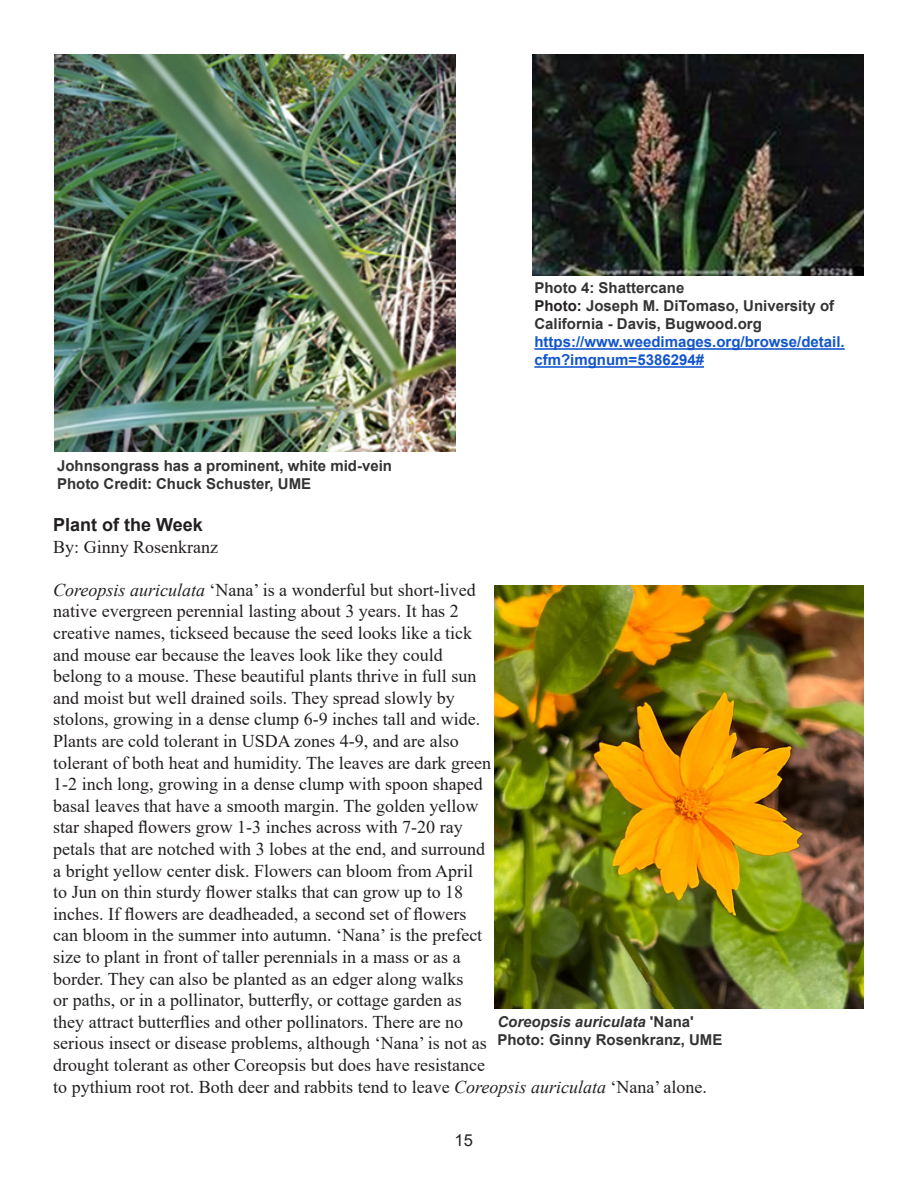
<style>
.page{position:relative;width:918px;height:1188px;background:#fff}
.page>*{position:absolute;margin:0;border:0;box-sizing:border-box;transform-origin:0 0}
.t1{font:18px/21.6px "Times New Roman";color:#231f20}
.t2{font:700 18px "Arial";color:#231f20}
.t3{font:16.5px "Arial";color:#231f20}
.t4{font:700 15px/18px "Arial";color:#333}
.t5{font:700 15px/18px "Arial";color:#15c}
.t6{font:italic 700 15px "Arial";color:#333}
.s1{color:#231f20}
.s2{font-style:italic}
.s3{font-style:normal}
</style>
<div class="page">
<img style="left:55px;top:55px;width:400px;height:397px">
<hr style="left:534px;top:348px;width:311px;height:2px;background:#15c">
<hr style="left:534px;top:366px;width:170px;height:2px;background:#15c">
<img style="left:532px;top:55px;width:332px;height:220px">
<img style="left:494px;top:585px;width:370px;height:424px">
<p class="t4" style="left:57px;top:456px;width:337px">Johnsongrass has a prominent, white mid-vein</p>
<p class="t4" style="left:57px;top:474px;width:256px">Photo Credit: Chuck Schuster, UME</p>
<p class="t4" style="left:534px;top:279px;width:152px">Photo 4: Shattercane</p>
<p class="t4" style="left:534px;top:297px;width:301px"><span class="s1">Photo:</span> Joseph M. DiTomaso, University of<br>California - Davis, Bugwood.org</p>
<p class="t5" style="left:534px;top:333px;width:312px">https://www.weedimages.org/browse/detail. cfm?imgnum=5386294#</p>
<p class="t2" style="left:53px;top:512px;width:151px">Plant of the Week</p>
<p class="t1" style="left:53px;top:535px;width:166px">By: Ginny Rosenkranz</p>
<p class="t1" style="left:53px;top:578px;width:655px"><span class="s2">Coreopsis auriculata</span> ‘Nana’ is a wonderful but short-lived<br>native evergreen perennial lasting about 3 years. It has 2<br>creative names, tickseed because the seed looks like a tick<br>and mouse ear because the leaves look like they could<br>belong to a mouse. These beautiful plants thrive in full sun<br>and moist but well drained soils. They spread slowly by<br>stolons, growing in a dense clump 6-9 inches tall and wide.<br>Plants are cold tolerant in USDA zones 4-9, and are also<br>tolerant of both heat and humidity. The leaves are dark green<br>1-2 inch long, growing in a dense clump with spoon shaped<br>basal leaves that have a smooth margin. The golden yellow<br>star shaped flowers grow 1-3 inches across with 7-20 ray<br>petals that are notched with 3 lobes at the end, and surround<br>a bright yellow center disk. Flowers can bloom from April<br>to Jun on thin sturdy flower stalks that can grow up to 18<br>inches. If flowers are deadheaded, a second set of flowers<br>can bloom in the summer into autumn. ‘Nana’ is the prefect<br>size to plant in front of taller perennials in a mass or as a<br>border. They can also be planted as an edger along walks<br>or paths, or in a pollinator, butterfly, or cottage garden as<br>they attract butterflies and other pollinators. There are no<br>serious insect or disease problems, although ‘Nana’ is not as<br>drought tolerant as other Coreopsis but does have resistance<br>to pythium root rot. Both deer and rabbits tend to leave <span class="s2">Coreopsis auriculata</span> ‘Nana’ alone.</p>
<p class="t6" style="left:497px;top:1012px;width:198px">Coreopsis auriculata <span class="s3">'Nana'</span></p>
<p class="t4" style="left:497px;top:1031px;width:227px">Photo: Ginny Rosenkranz, UME</p>
<p class="t3" style="left:455px;top:1129px;width:20px">15</p>
</div>
